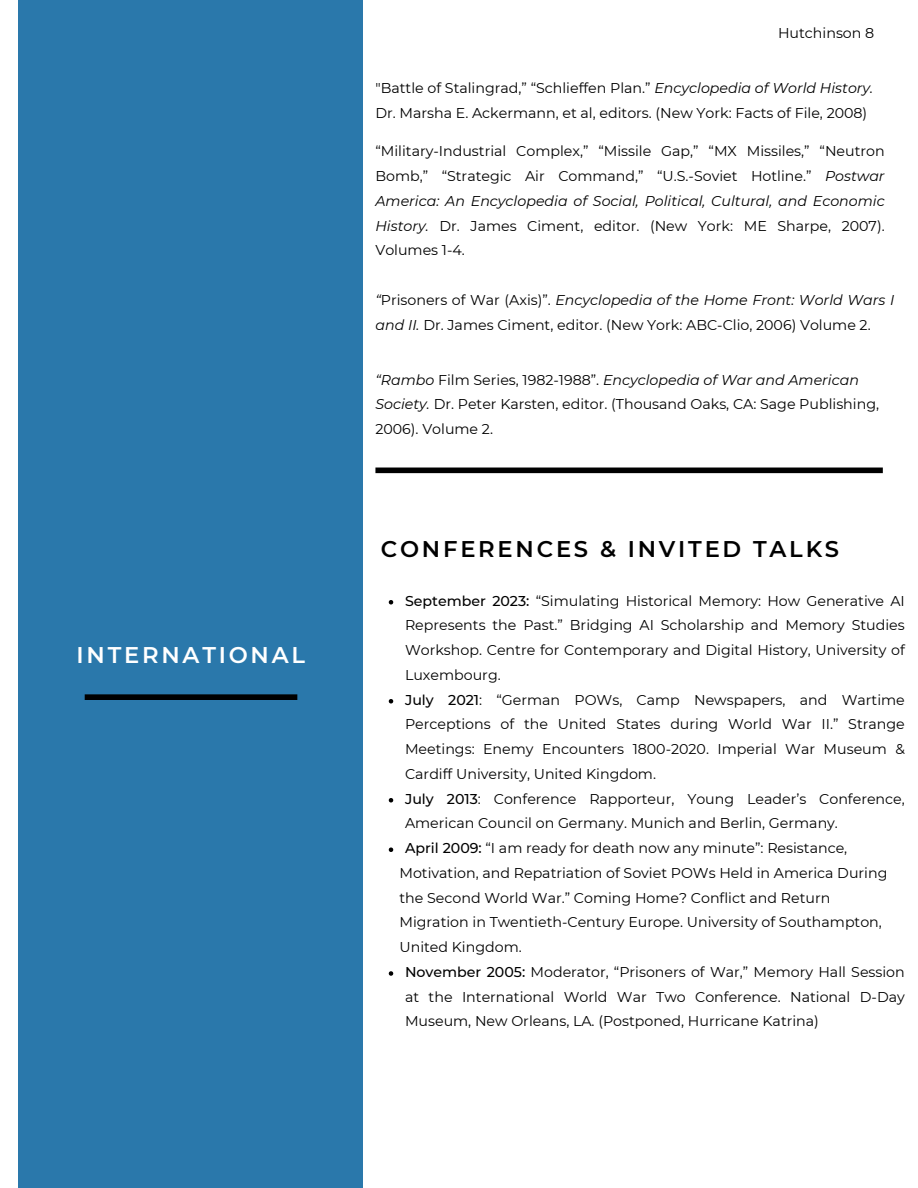
<style>
.page{position:relative;width:918px;height:1188px;background:#fff}
.page>*{position:absolute;margin:0;border:0;box-sizing:border-box;transform-origin:0 0}
.t1{font:600 22.65px "Montserrat";letter-spacing:.12em;color:#000}
.t2{font:600 22.65px "Montserrat";letter-spacing:.12em;color:#fff}
.t3{font:14.25px/24.8px "Montserrat";color:#000;text-align:justify}
.t4{font:italic 14.25px "Montserrat";color:#000}
.s1{font-style:italic}
.s2{font-style:normal}
.s3{font-weight:500}
</style>
<div class="page">
<div style="left:19px;top:0;width:344px;height:1188px;background:#2a78ab"></div>
<div style="left:375px;top:468px;width:508px;height:5px;background:#000"></div>
<div style="left:85px;top:694px;width:212px;height:6px;background:#000"></div>
<svg style="left:389px;top:600px;width:4px;height:5px"></svg>
<svg style="left:389px;top:699px;width:4px;height:5px"></svg>
<svg style="left:389px;top:798px;width:4px;height:5px"></svg>
<svg style="left:389px;top:848px;width:4px;height:4px"></svg>
<svg style="left:389px;top:971px;width:4px;height:5px"></svg>
<p class="t2" style="left:77px;top:641px;width:230px">INTERNATIONAL</p>
<p class="t3" style="left:778px;top:20px;width:98px">Hutchinson 8</p>
<p class="t3" style="left:375px;top:76px;width:499px">"Battle of Stalingrad,” “Schlieffen Plan.” <span class="s1">Encyclopedia of World History.</span></p>
<p class="t3" style="left:375px;top:100px;width:493px">Dr. Marsha E. Ackermann, et al, editors. (New York: Facts of File, 2008)</p>
<p class="t3" style="left:375px;top:139px;width:511px">“Military-Industrial Complex,” “Missile Gap,” “MX Missiles,” “Neutron Bomb,” “Strategic Air Command,” “U.S.-Soviet Hotline.” <span class="s1">Postwar America: An Encyclopedia of Social, Political, Cultural, and Economic History.</span> Dr. James Ciment, editor. (New York: ME Sharpe, 2007).<br>Volumes 1-4.</p>
<p class="t3" style="left:375px;top:288px;width:520px"><span class="s1">“</span>Prisoners of War (Axis)”. <span class="s1">Encyclopedia of the Home Front: World Wars I and II.</span> Dr. James Ciment, editor. (New York: ABC-Clio, 2006) Volume 2.</p>
<p class="t4" style="left:375px;top:371px;width:485px">“Rambo <span class="s2">Film Series, 1982-1988”.</span> Encyclopedia of War and American</p>
<p class="t3" style="left:375px;top:392px;width:505px"><span class="s1">Society.</span> Dr. Peter Karsten, editor. (Thousand Oaks, CA: Sage Publishing,</p>
<p class="t3" style="left:375px;top:417px;width:119px">2006). Volume 2.</p>
<p class="t1" style="left:381px;top:535px;width:460px">CONFERENCES &amp; INVITED TALKS</p>
<p class="t3" style="left:405px;top:588px;width:501px"><span class="s3">September 2023:</span> “Simulating Historical Memory: How Generative AI Represents the Past.” Bridging AI Scholarship and Memory Studies Workshop. Centre for Contemporary and Digital History, University of Luxembourg.</p>
<p class="t3" style="left:405px;top:687px;width:501px"><span class="s3">July 2021</span>: “German POWs, Camp Newspapers, and Wartime Perceptions of the United States during World War II.” Strange Meetings: Enemy Encounters 1800-2020. Imperial War Museum &amp; Cardiff University, United Kingdom.</p>
<p class="t3" style="left:405px;top:786px;width:501px"><span class="s3">July 2013</span>: Conference Rapporteur, Young Leader’s Conference,<br>American Council on Germany. Munich and Berlin, Germany.</p>
<p class="t3" style="left:405px;top:836px;width:444px"><span class="s3">April 2009:</span> “I am ready for death now any minute”: Resistance,</p>
<p class="t3" style="left:400px;top:860px;width:489px">Motivation, and Repatriation of Soviet POWs Held in America During</p>
<p class="t3" style="left:400px;top:885px;width:432px">the Second World War.” Coming Home? Conflict and Return</p>
<p class="t3" style="left:400px;top:910px;width:484px">Migration in Twentieth-Century Europe. University of Southampton,</p>
<p class="t3" style="left:400px;top:935px;width:124px">United Kingdom.</p>
<p class="t3" style="left:405px;top:959px;width:501px"><span class="s3">November 2005:</span> Moderator, “Prisoners of War,” Memory Hall Session at the International World War Two Conference. National D-Day Museum, New Orleans, LA. (Postponed, Hurricane Katrina)</p>
</div>
